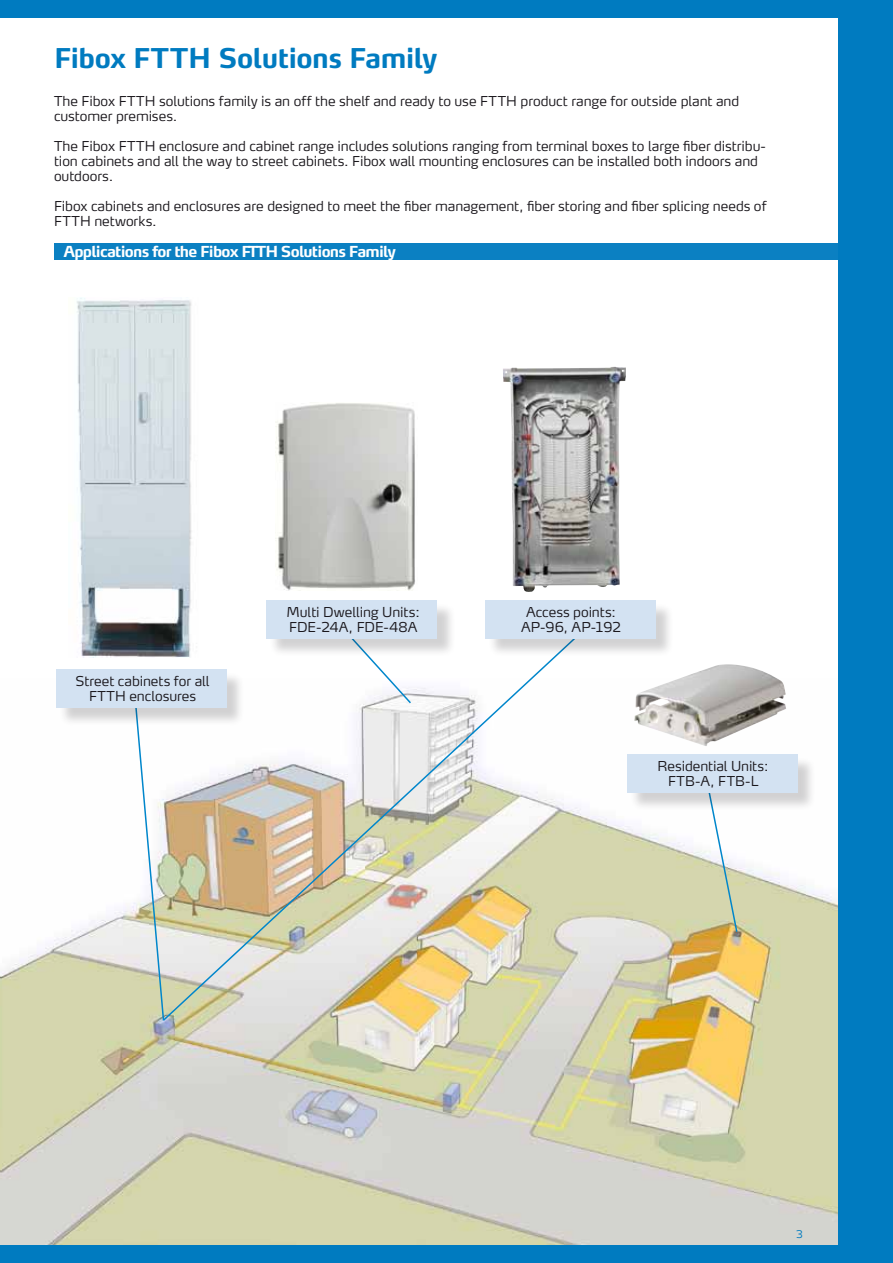
<style>
.page{position:relative;width:893px;height:1263px;background:#fff}
.page>*{position:absolute;margin:0;border:0;box-sizing:border-box;transform-origin:0 0}
.t1{font:700 27px "Max Pro";letter-spacing:-.02em;color:#007bc0}
.t2{font:700 15px "Max Pro";letter-spacing:-.05em;color:#fff}
.t3{font:300 13.5px/15px "Max Pro";letter-spacing:-.005em;color:#1a171c}
.t4{font:300 10.5px "Max Pro";color:#007bc0}
</style>
<div class="page">
<img style="left:0;top:678px;width:839px;height:567px">
<img style="left:162px;top:635px;width:416px;height:387px">
<svg style="left:133px;top:726px;width:32px;height:296px"></svg>
<div style="left:488px;top:602px;width:186px;height:55px;background:#1a171c;opacity:.2"></div>
<div style="left:485px;top:600px;width:171px;height:39px;background:#d3e2f2"></div>
<svg style="left:707px;top:811px;width:31px;height:122px"></svg>
<svg style="left:348px;top:657px;width:65px;height:48px"></svg>
<div style="left:269px;top:602px;width:187px;height:55px;background:#1a171c;opacity:.2"></div>
<div style="left:267px;top:600px;width:170px;height:39px;background:#d3e2f2"></div>
<div style="left:0;top:1245px;width:893px;height:18px;background:#007bc0"></div>
<div style="left:0;top:0;width:893px;height:18px;background:#007bc0"></div>
<div style="left:839px;top:0;width:54px;height:1262px;background:#007bc0"></div>
<div style="left:54px;top:243px;width:839px;height:17px;background:#0b80c2"></div>
<img style="left:276px;top:403px;width:139px;height:187px">
<img style="left:503px;top:367px;width:123px;height:225px">
<img style="left:634px;top:664px;width:152px;height:82px">
<div style="left:629px;top:757px;width:187px;height:54px;background:#1a171c;opacity:.2"></div>
<div style="left:627px;top:755px;width:170px;height:38px;background:#d3e2f2"></div>
<div style="left:59px;top:672px;width:186px;height:54px;background:#1a171c;opacity:.2"></div>
<div style="left:56px;top:670px;width:170px;height:38px;background:#d3e2f2"></div>
<img style="left:76px;top:297px;width:123px;height:360px">
<h1 class="t1" style="left:54px;top:40px;width:385px">Fibox FTTH Solutions Family</h1>
<p class="t3" style="left:54px;top:94px;width:687px">The Fibox FTTH solutions family is an off the shelf and ready to use FTTH product range for outside plant and customer premises.</p>
<p class="t3" style="left:54px;top:139px;width:713px">The Fibox FTTH enclosure and cabinet range includes solutions ranging from terminal boxes to large fiber distribu&shy;tion cabinets and all the way to street cabinets. Fibox wall mounting enclosures can be installed both indoors and outdoors.</p>
<p class="t3" style="left:54px;top:199px;width:714px">Fibox cabinets and enclosures are designed to meet the fiber management, fiber storing and fiber splicing needs of<br>FTTH networks.</p>
<p class="t2" style="left:63px;top:242px;width:334px">Applications for the Fibox FTTH Solutions Family</p>
<p class="t3" style="left:76px;top:674px;width:136px;text-align:center">Street cabinets for all<br>FTTH enclosures</p>
<p class="t3" style="left:287px;top:604px;width:135px">Multi Dwelling Units:<br>FDE-24A, FDE-48A</p>
<p class="t3" style="left:521px;top:605px;width:102px;text-align:center">Access points:<br>AP-96, AP-192</p>
<p class="t3" style="left:658px;top:758px;width:113px;text-align:center">Residential Units:<br>FTB-A, FTB-L</p>
<p class="t4" style="left:796px;top:1228px;width:9px">3</p>
</div>
